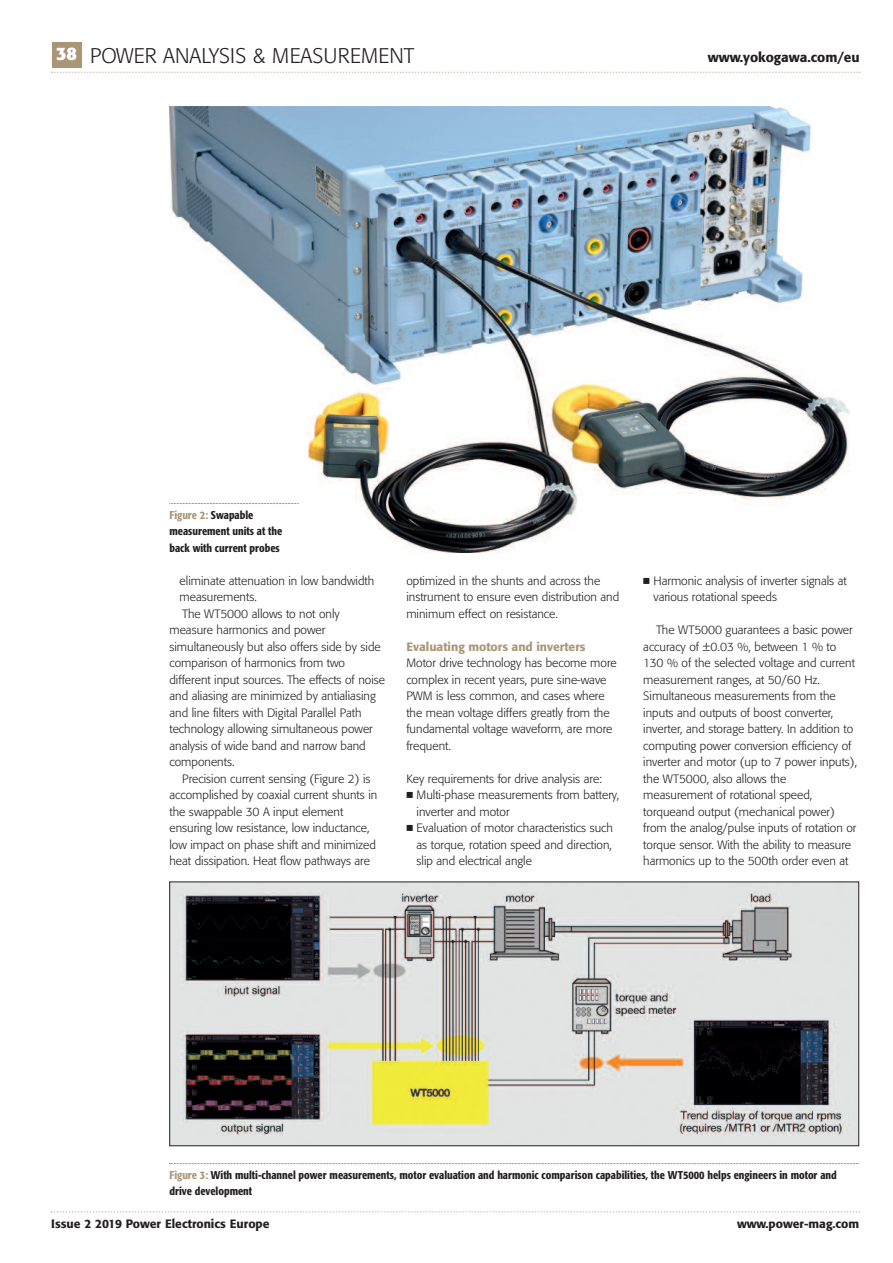
<style>
.page{position:relative;width:893px;height:1263px;background:#fff}
.page>*{position:absolute;margin:0;border:0;box-sizing:border-box;transform-origin:0 0}
.t1{font:300 21px "Formata";color:#231f20}
.t2{font:500 13.5px "Formata";color:#231f20}
.t3{font:300 12px/16.5px "Formata";color:#231f20}
.t4{font:500 12px "Formata";color:#231f20}
.t5{font:500 12px "Formata";color:#aa9677}
.t6{font:500 condensed 11.25px/16.5px "Formata";color:#231f20}
.s1{font-weight:700;font-size:18px;color:#fff}
.s2{color:#aa9677}
</style>
<div class="page">
<div style="left:52px;top:43px;width:30px;height:25px;background:#aa9677"></div>
<svg style="left:51px;top:72px;width:809px;height:1px"></svg>
<svg style="left:51px;top:1211px;width:809px;height:1px"></svg>
<img style="left:169px;top:106px;width:681px;height:447px">
<svg style="left:169px;top:503px;width:130px;height:1px"></svg>
<img style="left:171px;top:884px;width:686px;height:260px">
<div style="left:169px;top:882px;width:690px;height:264px;border:1px solid #231f20"></div>
<svg style="left:169px;top:1163px;width:690px;height:1px"></svg>
<h1 class="t1" style="left:56px;top:46px;width:360px"><span class="s1">38</span> POWER ANALYSIS &amp; MEASUREMENT</h1>
<p class="t2" style="left:708px;top:52px;width:153px">www.yokogawa.com/eu</p>
<p class="t6" style="left:169px;top:508px;width:114px"><span class="s2">Figure 2:</span> Swapable measurement units at the back with current probes</p>
<p class="t3" style="left:180px;top:573px;width:196px">eliminate attenuation in low bandwidth</p>
<p class="t3" style="left:180px;top:590px;width:79px">measurements.</p>
<p class="t3" style="left:182px;top:606px;width:159px">The WT5000 allows to not only</p>
<p class="t3" style="left:169px;top:623px;width:157px">measure harmonics and power</p>
<p class="t3" style="left:169px;top:639px;width:213px">simultaneously but also offers side by side</p>
<p class="t3" style="left:169px;top:656px;width:177px">comparison of harmonics from two</p>
<p class="t3" style="left:169px;top:672px;width:217px">different input sources. The effects of noise</p>
<p class="t3" style="left:169px;top:689px;width:208px">and aliasing are minimized by antialiasing</p>
<p class="t3" style="left:169px;top:705px;width:194px">and line filters with Digital Parallel Path</p>
<p class="t3" style="left:169px;top:722px;width:205px">technology allowing simultaneous power</p>
<p class="t3" style="left:169px;top:738px;width:198px">analysis of wide band and narrow band</p>
<p class="t3" style="left:169px;top:755px;width:67px">components.</p>
<p class="t3" style="left:182px;top:771px;width:190px">Precision current sensing (Figure 2) is</p>
<p class="t3" style="left:169px;top:788px;width:209px">accomplished by coaxial current shunts in</p>
<p class="t3" style="left:169px;top:804px;width:175px">the swappable 30 A input element</p>
<p class="t3" style="left:169px;top:821px;width:202px">ensuring low resistance, low inductance,</p>
<p class="t3" style="left:169px;top:837px;width:208px">low impact on phase shift and minimized</p>
<p class="t3" style="left:169px;top:854px;width:202px">heat dissipation. Heat flow pathways are</p>
<p class="t3" style="left:406px;top:573px;width:214px">optimized in the shunts and across the instrument to ensure even distribution and minimum effect on resistance.</p>
<p class="t5" style="left:406px;top:641px;width:181px">Evaluating motors and inverters</p>
<p class="t3" style="left:406px;top:656px;width:212px">Motor drive technology has become more complex in recent years, pure sine-wave PWM is less common, and cases where the mean voltage differs greatly from the fundamental voltage waveform, are more frequent.</p>
<p class="t3" style="left:416px;top:771px;width:204px;text-indent:-10px">Key requirements for drive analysis are:<br>Multi-phase measurements from battery, inverter and motor<br>Evaluation of motor characteristics such as torque, rotation speed and direction, slip and electrical angle</p>
<p class="t3" style="left:653px;top:573px;width:195px">Harmonic analysis of inverter signals at various rotational speeds</p>
<p class="t3" style="left:643px;top:623px;width:215px;text-indent:13px">The WT5000 guarantees a basic power accuracy of ±0.03 %, between 1 % to 130 % of the selected voltage and current measurement ranges, at 50/60 Hz.<br>Simultaneous measurements from the inputs and outputs of boost converter, inverter, and storage battery. In addition to computing power conversion efficiency of inverter and motor (up to 7 power inputs), the WT5000, also allows the measurement of rotational speed, torqueand output (mechanical power) from the analog/pulse inputs of rotation or torque sensor. With the ability to measure harmonics up to the 500th order even at</p>
<p class="t6" style="left:169px;top:1168px;width:669px"><span class="s2">Figure 3:</span> With multi-channel power measurements, motor evaluation and harmonic comparison capabilities, the WT5000 helps engineers in motor and drive development</p>
<p class="t4" style="left:51px;top:1219px;width:220px">Issue 2 2019 Power Electronics Europe</p>
<p class="t4" style="left:737px;top:1219px;width:124px">www.power-mag.com</p>
</div>
